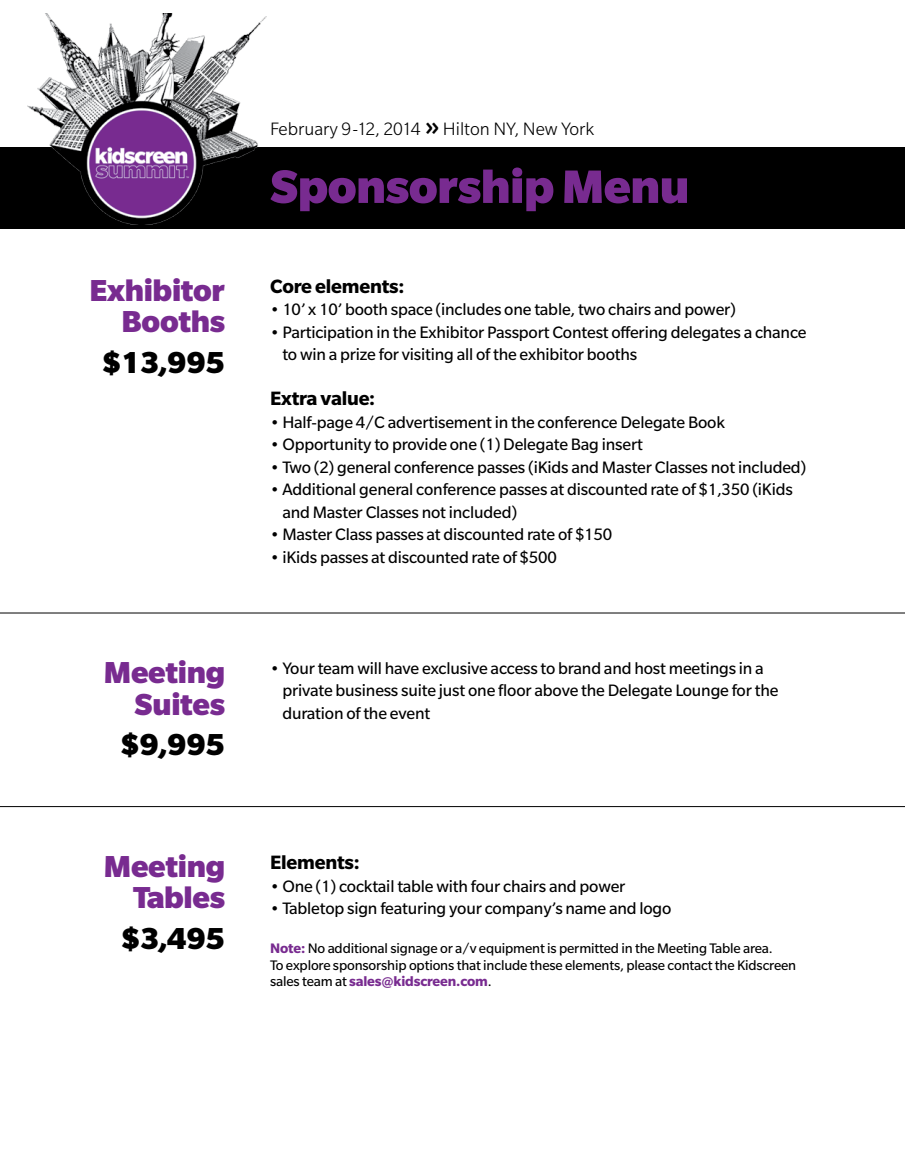
<style>
.page{position:relative;width:905px;height:1175px;background:#fff}
.page>*{position:absolute;margin:0;border:0;box-sizing:border-box;transform-origin:0 0}
.t1{font:900 51px "Slate Std";letter-spacing:-.01em;color:#782b90}
.t2{font:900 33px/31.5px "Slate Std";letter-spacing:-.01em;color:#782b90;text-align:right}
.t3{font:900 33px "Slate Std";letter-spacing:-.01em;color:#000}
.t4{font:700 21px "Slate Std";letter-spacing:-.01em;color:#000}
.t5{font:300 19.5px "Slate Std";color:#000}
.t6{font:18px/22.5px "Slate Std";letter-spacing:-.01em;color:#000}
.t7{font:15px/16.5px "Slate Std";letter-spacing:-.01em;color:#000}
.s1{font-weight:700;font-size:27px}
.s2{font-weight:700;color:#782b90}
</style>
<div class="page">
<div style="left:0;top:147px;width:904px;height:81px;background:#000"></div>
<img style="left:27px;top:14px;width:240px;height:210px">
<hr style="left:0;top:612px;width:904px;height:1px;background:#000">
<hr style="left:0;top:806px;width:904px;height:1px;background:#000">
<h2 class="t2" style="left:90px;top:274px;width:137px">Exhibitor<br>Booths</h2>
<h2 class="t3" style="left:102px;top:344px;width:125px">$13,995</h2>
<h2 class="t2" style="left:104px;top:657px;width:123px">Meeting<br>Suites</h2>
<h2 class="t3" style="left:120px;top:727px;width:106px">$9,995</h2>
<h2 class="t2" style="left:104px;top:850px;width:123px">Meeting<br>Tables</h2>
<h2 class="t3" style="left:121px;top:920px;width:106px">$3,495</h2>
<p class="t5" style="left:270px;top:119px;width:326px">February 9-12, 2014 <span class="s1">»</span> Hilton NY, New York</p>
<h1 class="t1" style="left:270px;top:159px;width:421px">Sponsorship Menu</h1>
<p class="t4" style="left:270px;top:275px;width:136px">Core elements:</p>
<p class="t6" style="left:270px;top:298px;width:467px">• 10’ x 10’ booth space (includes one table, two chairs and power)</p>
<p class="t6" style="left:282px;top:321px;width:526px;text-indent:-12px">• Participation in the Exhibitor Passport Contest offering delegates a chance to win a prize for visiting all of the exhibitor booths</p>
<p class="t4" style="left:270px;top:387px;width:107px">Extra value:</p>
<p class="t6" style="left:270px;top:411px;width:456px">• Half-page 4/C advertisement in the conference Delegate Book</p>
<p class="t6" style="left:270px;top:433px;width:374px">• Opportunity to provide one (1) Delegate Bag insert</p>
<p class="t6" style="left:270px;top:456px;width:537px">• Two (2) general conference passes (iKids and Master Classes not included)</p>
<p class="t6" style="left:282px;top:478px;width:512px;text-indent:-12px">• Additional general conference passes at discounted rate of $1,350 (iKids and Master Classes not included)</p>
<p class="t6" style="left:270px;top:523px;width:343px">• Master Class passes at discounted rate of $150</p>
<p class="t6" style="left:270px;top:546px;width:288px">• iKids passes at discounted rate of $500</p>
<p class="t6" style="left:282px;top:656px;width:497px;text-indent:-12px">• Your team will have exclusive access to brand and host meetings in a private business suite just one floor above the Delegate Lounge for the duration of the event</p>
<p class="t4" style="left:270px;top:851px;width:91px">Elements:</p>
<p class="t6" style="left:270px;top:874px;width:357px">• One (1) cocktail table with four chairs and power</p>
<p class="t6" style="left:270px;top:897px;width:403px">• Tabletop sign featuring your company’s name and logo</p>
<p class="t7" style="left:270px;top:940px;width:527px"><span class="s2">Note:</span> No additional signage or a/v equipment is permitted in the Meeting Table area.<br>To explore sponsorship options that include these elements, please contact the Kidscreen sales team at <span class="s2">sales@kidscreen.com</span>.</p>
</div>
